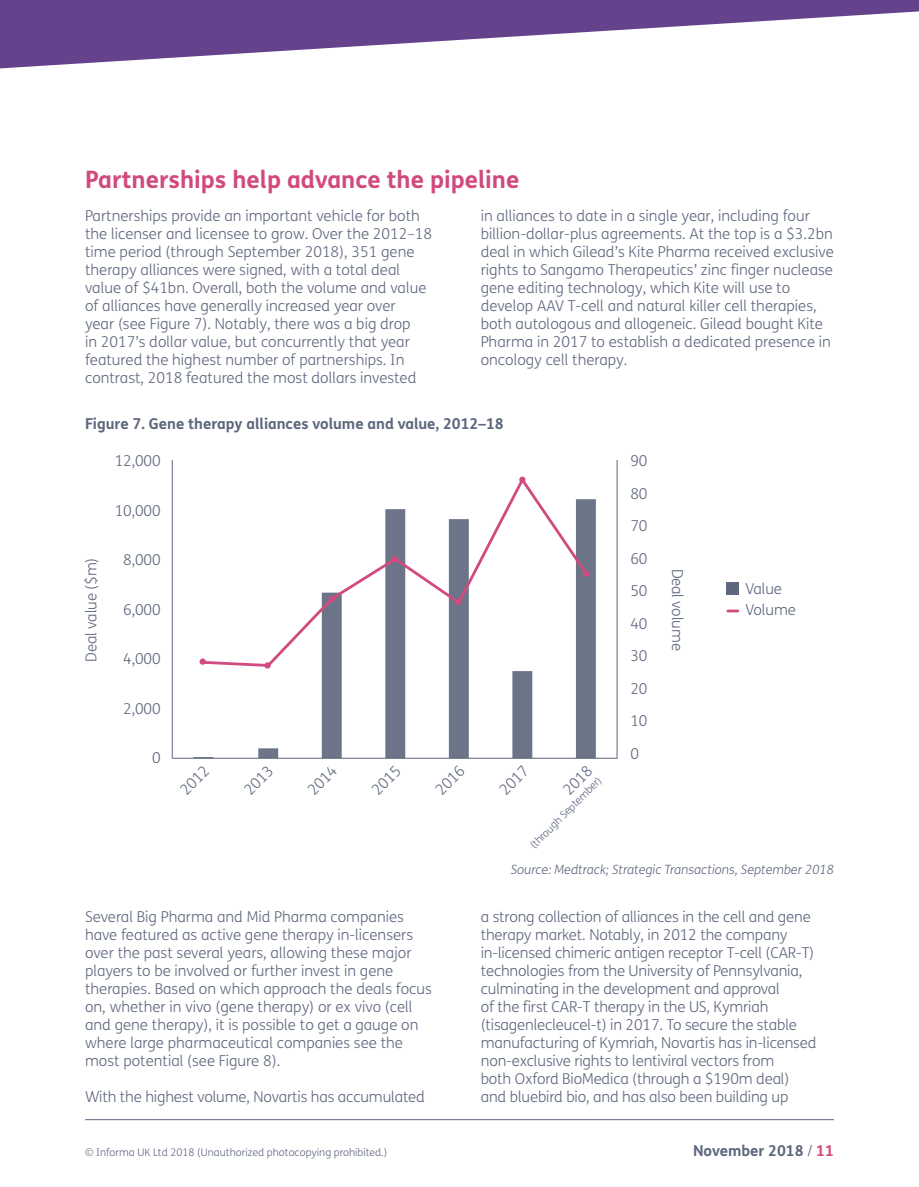
<style>
.page{position:relative;width:919px;height:1187px;background:#fff}
.page>*{position:absolute;margin:0;border:0;box-sizing:border-box;transform-origin:0 0}
.t1{font:700 24px "FS Me";color:#d14a7e}
.t2{font:300 15px/18px "FS Me";color:#5e677e}
.t3{font:700 15px "FS Me";color:#5e677e}
.t4{font:italic 300 12.75px "FS Me";color:#5e677e}
.t5{font:300 10.5px "FS Me";color:#5e677e}
.s1{font-weight:300}
.s2{color:#d14a7e}
</style>
<div class="page">
<svg style="left:0;top:0;width:918px;height:69px;fill:#64428c"></svg>
<hr style="left:85px;top:1119px;width:748px;height:1px;background:#5e677e">
<svg style="left:258px;top:499px;width:337px;height:258px"></svg>
<hr style="left:172px;top:460px;width:1px;height:298px;background:#5e677e">
<hr style="left:616px;top:460px;width:1px;height:298px;background:#5e677e">
<hr style="left:172px;top:757px;width:445px;height:1px;background:#5e677e">
<svg style="left:201px;top:478px;width:388px;height:190px"></svg>
<div style="left:199px;top:658px;width:7px;height:6px;border:1px solid #d14a80;border-radius:50%"></div>
<div style="left:726px;top:582px;width:13px;height:13px;background:#5e677e"></div>
<svg style="left:727px;top:609px;width:10px;height:3px"></svg>
<svg style="left:264px;top:662px;width:6px;height:6px"></svg>
<svg style="left:329px;top:596px;width:6px;height:6px"></svg>
<div style="left:391px;top:556px;width:7px;height:6px;border:1px solid #d14a80;border-radius:50%"></div>
<svg style="left:455px;top:599px;width:6px;height:6px"></svg>
<div style="left:519px;top:476px;width:6px;height:7px;border:1px solid #d14a80;border-radius:50%"></div>
<div style="left:583px;top:570px;width:6px;height:7px;border:1px solid #d14a80;border-radius:50%"></div>
<h1 class="t1" style="left:85px;top:161px;width:436px">Partnerships help advance the pipeline</h1>
<p class="t2" style="left:85px;top:206px;width:348px">Partnerships provide an important vehicle for both the licenser and licensee to grow. Over the 2012–18 time period (through September 2018), 351 gene therapy alliances were signed, with a total deal value of $41bn. Overall, both the volume and value of alliances have generally increased year over<br>year (see Figure 7). Notably, there was a big drop<br>in 2017’s dollar value, but concurrently that year featured the highest number of partnerships. In contrast, 2018 featured the most dollars invested</p>
<p class="t2" style="left:480px;top:206px;width:354px">in alliances to date in a single year, including four billion-dollar-plus agreements. At the top is a $3.2bn deal in which Gilead’s Kite Pharma received exclusive rights to Sangamo Therapeutics’ zinc finger nuclease gene editing technology, which Kite will use to develop AAV T-cell and natural killer cell therapies, both autologous and allogeneic. Gilead bought Kite Pharma in 2017 to establish a dedicated presence in oncology cell therapy.</p>
<p class="t3" style="left:85px;top:412px;width:420px">Figure 7. Gene therapy alliances volume and value, 2012–18</p>
<p class="t2" style="left:115px;top:451px;width:47px">12,000</p>
<p class="t2" style="left:115px;top:501px;width:47px">10,000</p>
<p class="t2" style="left:123px;top:550px;width:39px">8,000</p>
<p class="t2" style="left:123px;top:600px;width:39px">6,000</p>
<p class="t2" style="left:123px;top:649px;width:39px">4,000</p>
<p class="t2" style="left:123px;top:699px;width:39px">2,000</p>
<p class="t2" style="left:152px;top:748px;width:10px">0</p>
<p class="t2" style="left:630px;top:444px;width:19px;line-height:32.4px;text-align:justify">90<br>80<br>70<br>60<br>50<br>40<br>30<br>20<br>10<br>0</p>
<p class="t2" style="left:82px;top:661px;width:105px;rotate:-90deg">Deal value ($m)</p>
<p class="t2" style="left:686px;top:568px;width:84px;rotate:90deg">Deal volume</p>
<p class="t2" style="left:176px;top:785px;width:35px;rotate:-45deg">2012</p>
<p class="t2" style="left:240px;top:785px;width:35px;rotate:-45deg">2013</p>
<p class="t2" style="left:304px;top:785px;width:35px;rotate:-45deg">2014</p>
<p class="t2" style="left:368px;top:785px;width:35px;rotate:-45deg">2015</p>
<p class="t2" style="left:431px;top:785px;width:35px;rotate:-45deg">2016</p>
<p class="t2" style="left:495px;top:785px;width:35px;rotate:-45deg">2017</p>
<p class="t2" style="left:559px;top:785px;width:35px;rotate:-45deg">2018</p>
<p class="t5" style="left:526px;top:841px;width:98px;rotate:-45deg">(through September)</p>
<p class="t2" style="left:745px;top:578px;width:52px;line-height:20.9px">Value<br>Volume</p>
<p class="t2" style="left:85px;top:907px;width:348px">Several Big Pharma and Mid Pharma companies have featured as active gene therapy in-licensers over the past several years, allowing these major players to be involved or further invest in gene therapies. Based on which approach the deals focus on, whether in vivo (gene therapy) or ex vivo (cell and gene therapy), it is possible to get a gauge on where large pharmaceutical companies see the most potential (see Figure 8).</p>
<p class="t2" style="left:85px;top:1087px;width:341px">With the highest volume, Novartis has accumulated</p>
<p class="t4" style="left:510px;top:860px;width:324px">Source: Medtrack; Strategic Transactions, September 2018</p>
<p class="t2" style="left:480px;top:907px;width:337px">a strong collection of alliances in the cell and gene therapy market. Notably, in 2012 the company in-licensed chimeric antigen receptor T-cell (CAR-T) technologies from the University of Pennsylvania, culminating in the development and approval<br>of the first CAR-T therapy in the US, Kymriah (tisagenlecleucel-t) in 2017. To secure the stable manufacturing of Kymriah, Novartis has in-licensed non-exclusive rights to lentiviral vectors from<br>both Oxford BioMedica (through a $190m deal) and bluebird bio, and has also been building up</p>
<p class="t5" style="left:85px;top:1144px;width:304px">© Informa UK Ltd 2018 (Unauthorized photocopying prohibited.)</p>
<p class="t3" style="left:693px;top:1138px;width:142px">November 2018 <span class="s1">/</span> <span class="s2">11</span></p>
</div>
